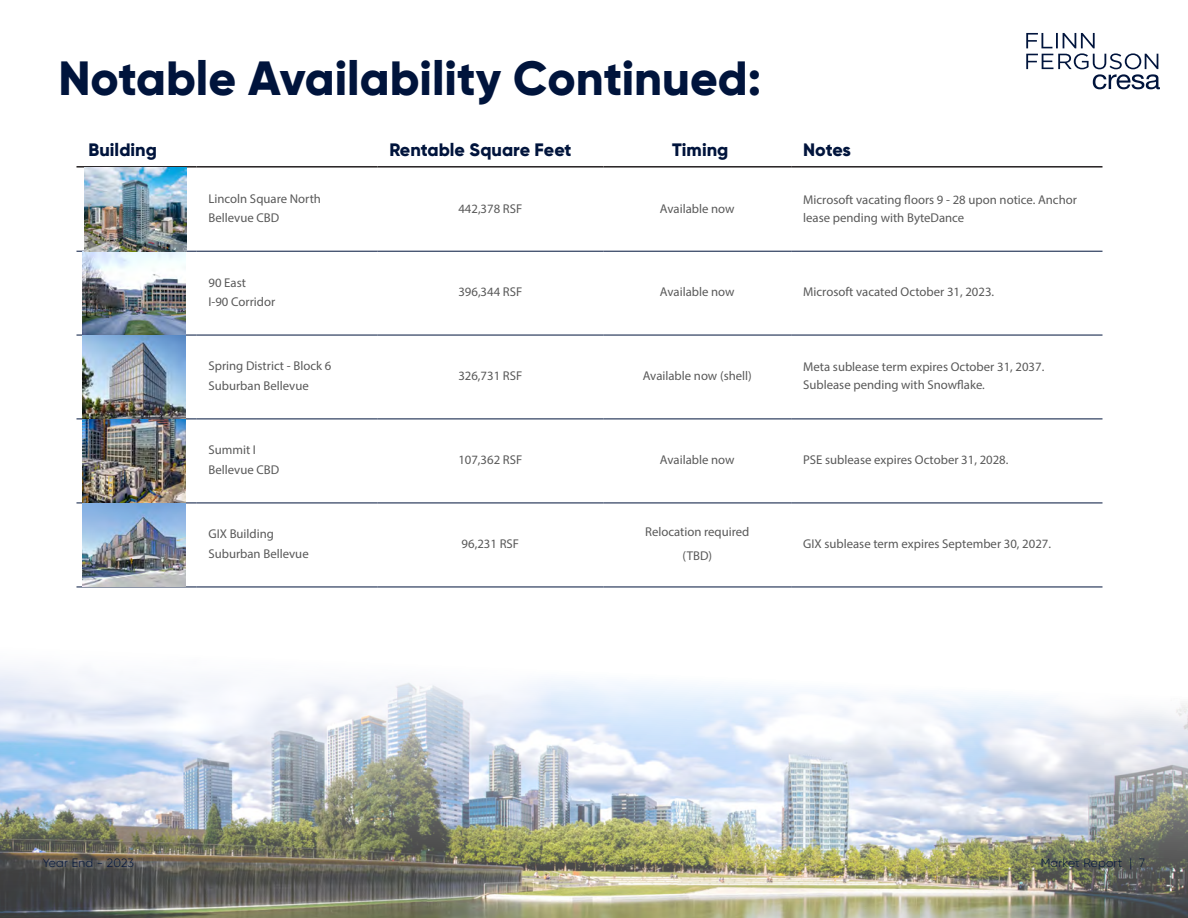
<style>
.page{position:relative;width:1188px;height:918px;background:#fff}
.page>*{position:absolute;margin:0;border:0;box-sizing:border-box;transform-origin:0 0}
.Headline_2{font:800 48px "Gilroy";color:#00143c}
.Subhead_1{font:800 18px "Gilroy";color:#00143c}
.Body_Copy_0__Table{font:12.75px/18px "Myriad Pro";color:#595959}
.t1{font:300 12px "Gilroy";letter-spacing:.02em;color:#00143c}
</style>
<div class="page">
<svg style="left:1026px;top:33px;width:134px;height:56px"></svg>
<img style="left:0;top:561px;width:1188px;height:357px">
<hr style="left:76px;top:166px;width:120px;height:2px;background:#231f20">
<hr style="left:196px;top:166px;width:181px;height:2px;background:#231f20">
<hr style="left:377px;top:166px;width:226px;height:2px;background:#231f20">
<hr style="left:603px;top:166px;width:188px;height:2px;background:#231f20">
<hr style="left:791px;top:166px;width:312px;height:2px;background:#231f20">
<hr style="left:76px;top:251px;width:120px;height:1px;background:#00143c">
<hr style="left:196px;top:251px;width:181px;height:1px;background:#00143c">
<hr style="left:377px;top:251px;width:226px;height:1px;background:#00143c">
<hr style="left:603px;top:251px;width:188px;height:1px;background:#00143c">
<hr style="left:791px;top:251px;width:312px;height:1px;background:#00143c">
<hr style="left:76px;top:335px;width:120px;height:1px;background:#00143c">
<hr style="left:196px;top:335px;width:181px;height:1px;background:#00143c">
<hr style="left:377px;top:335px;width:226px;height:1px;background:#00143c">
<hr style="left:603px;top:335px;width:188px;height:1px;background:#00143c">
<hr style="left:791px;top:335px;width:312px;height:1px;background:#00143c">
<hr style="left:76px;top:419px;width:120px;height:1px;background:#00143c">
<hr style="left:196px;top:419px;width:181px;height:1px;background:#00143c">
<hr style="left:377px;top:419px;width:226px;height:1px;background:#00143c">
<hr style="left:603px;top:419px;width:188px;height:1px;background:#00143c">
<hr style="left:791px;top:419px;width:312px;height:1px;background:#00143c">
<hr style="left:76px;top:503px;width:120px;height:1px;background:#00143c">
<hr style="left:196px;top:503px;width:181px;height:1px;background:#00143c">
<hr style="left:377px;top:503px;width:226px;height:1px;background:#00143c">
<hr style="left:603px;top:503px;width:188px;height:1px;background:#00143c">
<hr style="left:791px;top:503px;width:312px;height:1px;background:#00143c">
<hr style="left:76px;top:587px;width:120px;height:1px;background:#00143c">
<hr style="left:196px;top:587px;width:181px;height:1px;background:#00143c">
<hr style="left:377px;top:587px;width:226px;height:1px;background:#00143c">
<hr style="left:603px;top:587px;width:188px;height:1px;background:#00143c">
<hr style="left:791px;top:587px;width:312px;height:1px;background:#00143c">
<img style="left:83px;top:252px;width:102px;height:334px">
<img style="left:84px;top:168px;width:103px;height:83px">
<p class="Headline_2" style="left:58px;top:48px;width:704px">Notable Availability Continued:</p>
<p class="Subhead_1" style="left:88px;top:139px;width:70px">Building</p>
<p class="Subhead_1" style="left:389px;top:139px;width:184px">Rentable Square Feet</p>
<p class="Subhead_1" style="left:672px;top:139px;width:58px">Timing</p>
<p class="Subhead_1" style="left:803px;top:139px;width:49px">Notes</p>
<p class="Body_Copy_0__Table" style="left:208px;top:189px;width:114px">Lincoln Square North</p>
<p class="Body_Copy_0__Table" style="left:208px;top:209px;width:72px">Bellevue CBD</p>
<p class="Body_Copy_0__Table" style="left:458px;top:199px;width:65px">442,378 RSF</p>
<p class="Body_Copy_0__Table" style="left:660px;top:199px;width:76px">Available now</p>
<p class="Body_Copy_0__Table" style="left:803px;top:190px;width:275px">Microsoft vacating floors 9 - 28 upon notice. Anchor lease pending with ByteDance</p>
<p class="Body_Copy_0__Table" style="left:208px;top:273px;width:39px">90 East</p>
<p class="Body_Copy_0__Table" style="left:208px;top:293px;width:68px">I-90 Corridor</p>
<p class="Body_Copy_0__Table" style="left:208px;top:357px;width:124px">Spring District - Block 6</p>
<p class="Body_Copy_0__Table" style="left:208px;top:377px;width:102px">Suburban Bellevue</p>
<p class="Body_Copy_0__Table" style="left:208px;top:441px;width:49px">Summit I</p>
<p class="Body_Copy_0__Table" style="left:208px;top:460px;width:72px">Bellevue CBD</p>
<p class="Body_Copy_0__Table" style="left:208px;top:525px;width:67px">GIX Building</p>
<p class="Body_Copy_0__Table" style="left:208px;top:544px;width:102px">Suburban Bellevue</p>
<p class="t1" style="left:43px;top:855px;width:93px">Year End - 2023</p>
<p class="Body_Copy_0__Table" style="left:458px;top:283px;width:65px">396,344 RSF</p>
<p class="Body_Copy_0__Table" style="left:660px;top:283px;width:76px">Available now</p>
<p class="Body_Copy_0__Table" style="left:803px;top:283px;width:193px">Microsoft vacated October 31, 2023.</p>
<p class="Body_Copy_0__Table" style="left:458px;top:367px;width:65px">326,731 RSF</p>
<p class="Body_Copy_0__Table" style="left:643px;top:367px;width:111px">Available now (shell)</p>
<p class="Body_Copy_0__Table" style="left:803px;top:358px;width:243px">Meta sublease term expires October 31, 2037.<br>Sublease pending with Snowflake.</p>
<p class="Body_Copy_0__Table" style="left:458px;top:451px;width:65px">107,362 RSF</p>
<p class="Body_Copy_0__Table" style="left:660px;top:451px;width:76px">Available now</p>
<p class="Body_Copy_0__Table" style="left:803px;top:451px;width:207px">PSE sublease expires October 31, 2028.</p>
<p class="Body_Copy_0__Table" style="left:462px;top:535px;width:59px">96,231 RSF</p>
<p class="Body_Copy_0__Table" style="left:645px;top:523px;width:106px">Relocation required</p>
<p class="Body_Copy_0__Table" style="left:683px;top:547px;width:31px">(TBD)</p>
<p class="Body_Copy_0__Table" style="left:803px;top:535px;width:249px">GIX sublease term expires September 30, 2027.</p>
<p class="t1" style="left:1041px;top:855px;width:106px">Market Report | 7</p>
</div>
